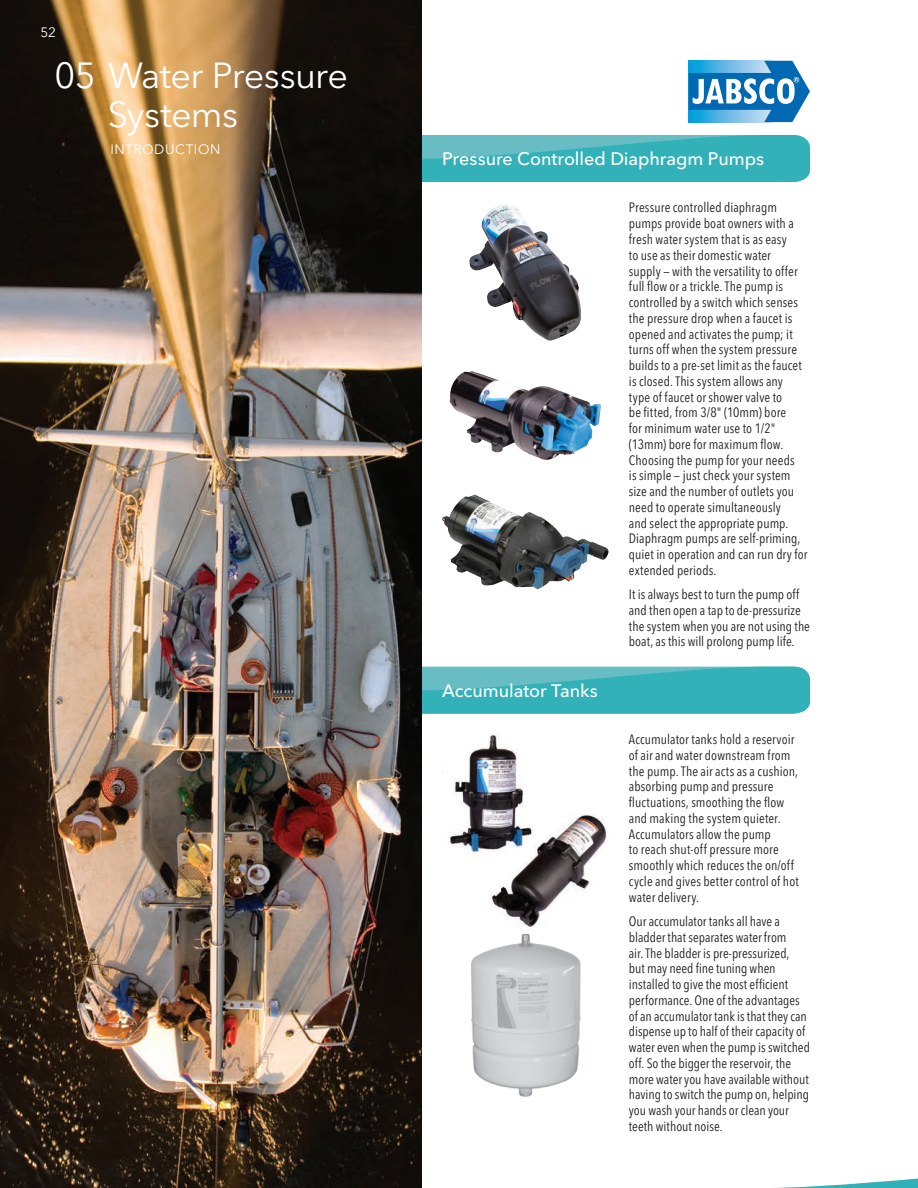
<style>
.page{position:relative;width:918px;height:1188px;background:#fff}
.page>*{position:absolute;margin:0;border:0;box-sizing:border-box;transform-origin:0 0}
.t1{font:36px/39px "Avenir Next LT Pro";letter-spacing:-.02em;color:#fff}
.t2{font:500 18px "Avenir Next LT Pro";letter-spacing:-.005em;color:#fff}
.t3{font:condensed 13.5px/15.8px "Avenir Next LT Pro";letter-spacing:.005em;color:#231f20}
.t4{font:13.5px "Avenir Next LT Pro";letter-spacing:.04em;color:#fff}
</style>
<div class="page">
<svg style="left:422px;top:135px;width:388px;height:47px;background:#3fb3ba"></svg>
<svg style="left:689px;top:61px;width:121px;height:61px"></svg>
<img style="left:449px;top:371px;width:148px;height:89px">
<img style="left:442px;top:495px;width:151px;height:94px">
<img style="left:470px;top:204px;width:111px;height:137px">
<svg style="left:422px;top:667px;width:388px;height:47px;background:#3fb4ba"></svg>
<img style="left:442px;top:734px;width:81px;height:119px">
<img style="left:490px;top:813px;width:117px;height:114px">
<img style="left:471px;top:933px;width:110px;height:164px">
<svg style="left:775px;top:1178px;width:143px;height:10px"></svg>
<img style="left:0;top:0;width:422px;height:1188px">
<p class="t4" style="left:40px;top:24px;width:17px">52</p>
<h1 class="t1" style="left:108px;top:56px;width:242px;text-indent:-53px">05 Water Pressure<br>Systems</h1>
<p class="t4" style="left:111px;top:142px;width:111px">INTRODUCTION</p>
<h2 class="t2" style="left:442px;top:148px;width:323px">Pressure Controlled Diaphragm Pumps</h2>
<p class="t3" style="left:629px;top:200px;width:180px">Pressure controlled diaphragm pumps provide boat owners with a fresh water system that is as easy<br>to use as their domestic water<br>supply — with the versatility to offer full flow or a trickle. The pump is controlled by a switch which senses the pressure drop when a faucet is opened and activates the pump; it turns off when the system pressure builds to a pre-set limit as the faucet is closed. This system allows any type of faucet or shower valve to<br>be fitted, from 3/8" (10mm) bore<br>for minimum water use to 1/2" (13mm) bore for maximum flow.<br>Choosing the pump for your needs<br>is simple — just check your system size and the number of outlets you need to operate simultaneously<br>and select the appropriate pump.<br>Diaphragm pumps are self-priming, quiet in operation and can run dry for extended periods.</p>
<p class="t3" style="left:629px;top:587px;width:183px">It is always best to turn the pump off and then open a tap to de-pressurize the system when you are not using the boat, as this will prolong pump life.</p>
<h2 class="t2" style="left:442px;top:680px;width:157px">Accumulator Tanks</h2>
<p class="t3" style="left:629px;top:731px;width:171px">Accumulator tanks hold a reservoir of air and water downstream from the pump. The air acts as a cushion, absorbing pump and pressure fluctuations, smoothing the flow and making the system quieter.<br>Accumulators allow the pump<br>to reach shut-off pressure more smoothly which reduces the on/off cycle and gives better control of hot water delivery.</p>
<p class="t3" style="left:629px;top:913px;width:183px">Our accumulator tanks all have a bladder that separates water from<br>air. The bladder is pre-pressurized,<br>but may need fine tuning when installed to give the most efficient performance. One of the advantages of an accumulator tank is that they can dispense up to half of their capacity of water even when the pump is switched off. So the bigger the reservoir, the more water you have available without having to switch the pump on, helping you wash your hands or clean your teeth without noise.</p>
</div>
